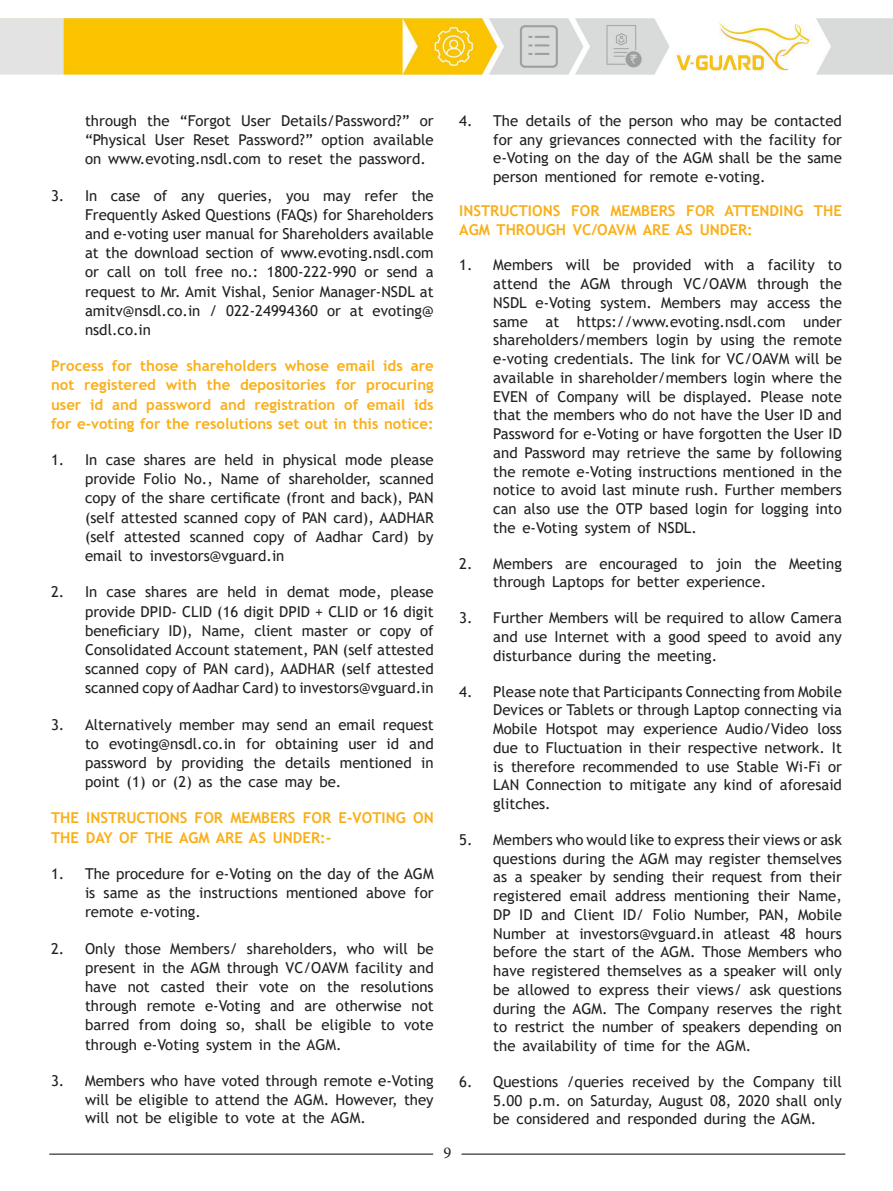
<style>
.page{position:relative;width:893px;height:1191px;background:#fff}
.page>*{position:absolute;margin:0;border:0;box-sizing:border-box;transform-origin:0 0}
.t1{font:16.5px "Minion Pro";color:#231f20}
.t2{font:15px/18.8px "Trebuchet MS";color:#231f20;text-align:justify}
.t3{font:700 15px/19.2px "Trebuchet MS";color:#faaf18}
</style>
<div class="page">
<hr style="left:49px;top:1153px;width:384px;height:1px;background:#231f20">
<hr style="left:461px;top:1153px;width:384px;height:1px;background:#231f20">
<img style="left:0;top:18px;width:893px;height:57px">
<p class="t2" style="left:85px;top:111px;width:350px;line-height:19.2px">through the “Forgot User Details/Password?” or “Physical User Reset Password?” option available on www.evoting.nsdl.com to reset the password.</p>
<p class="t2" style="left:85px;top:185px;width:350px;line-height:19.2px;text-indent:-34px">3. In case of any queries, you may refer the Frequently Asked Questions (FAQs) for Shareholders and e-voting user manual for Shareholders available at the download section of www.evoting.nsdl.com or call on toll free no.: 1800-222-990 or send a request to Mr. Amit Vishal, Senior Manager-NSDL at amitv@nsdl.co.in / 022-24994360 or at evoting@ nsdl.co.in</p>
<p class="t3" style="left:51px;top:356px;width:384px;text-align:justify">Process for those shareholders whose email ids are not registered with the depositories for procuring user id and password and registration of email ids for e-voting for the resolutions set out in this notice:</p>
<p class="t2" style="left:85px;top:450px;width:350px;line-height:19.2px;text-indent:-34px">1. In case shares are held in physical mode please provide Folio No., Name of shareholder, scanned copy of the share certificate (front and back), PAN (self attested scanned copy of PAN card), AADHAR (self attested scanned copy of Aadhar Card) by email to investors@vguard.in</p>
<p class="t2" style="left:85px;top:582px;width:350px;line-height:19.2px;text-indent:-34px">2. In case shares are held in demat mode, please provide DPID- CLID (16 digit DPID + CLID or 16 digit beneficiary ID), Name, client master or copy of Consolidated Account statement, PAN (self attested scanned copy of PAN card), AADHAR (self attested scanned copy of Aadhar Card) to investors@vguard.in</p>
<p class="t2" style="left:85px;top:714px;width:350px;line-height:19.2px;text-indent:-34px">3. Alternatively member may send an email request to evoting@nsdl.co.in for obtaining user id and password by providing the details mentioned in point (1) or (2) as the case may be.</p>
<p class="t3" style="left:51px;top:808px;width:384px">THE INSTRUCTIONS FOR MEMBERS FOR E-VOTING ON<br>THE DAY OF THE AGM ARE AS UNDER:-</p>
<p class="t2" style="left:85px;top:864px;width:350px;line-height:19.2px;text-indent:-34px">1. The procedure for e-Voting on the day of the AGM is same as the instructions mentioned above for remote e-voting.</p>
<p class="t2" style="left:85px;top:938px;width:350px;line-height:19.2px;text-indent:-34px">2. Only those Members/ shareholders, who will be present in the AGM through VC/OAVM facility and have not casted their vote on the resolutions through remote e-Voting and are otherwise not barred from doing so, shall be eligible to vote through e-Voting system in the AGM.</p>
<p class="t2" style="left:85px;top:1071px;width:350px;text-indent:-34px">3. Members who have voted through remote e-Voting will be eligible to attend the AGM. However, they will not be eligible to vote at the AGM.</p>
<p class="t1" style="left:443px;top:1141px;width:9px">9</p>
<p class="t2" style="left:493px;top:111px;width:350px;text-indent:-34px">4. The details of the person who may be contacted for any grievances connected with the facility for e-Voting on the day of the AGM shall be the same person mentioned for remote e-voting.</p>
<p class="t3" style="left:459px;top:201px;width:384px;line-height:18.8px">INSTRUCTIONS FOR MEMBERS FOR ATTENDING THE<br>AGM THROUGH VC/OAVM ARE AS UNDER:</p>
<p class="t2" style="left:493px;top:255px;width:350px;text-indent:-34px">1. Members will be provided with a facility to attend the AGM through VC/OAVM through the NSDL e-Voting system. Members may access the same at https://www.evoting.nsdl.com under shareholders/members login by using the remote e-voting credentials. The link for VC/OAVM will be available in shareholder/members login where the EVEN of Company will be displayed. Please note that the members who do not have the User ID and Password for e-Voting or have forgotten the User ID and Password may retrieve the same by following the remote e-Voting instructions mentioned in the notice to avoid last minute rush. Further members can also use the OTP based login for logging into the e-Voting system of NSDL.</p>
<p class="t2" style="left:493px;top:554px;width:350px;text-indent:-34px">2. Members are encouraged to join the Meeting through Laptops for better experience.</p>
<p class="t2" style="left:493px;top:608px;width:350px;text-indent:-34px">3. Further Members will be required to allow Camera and use Internet with a good speed to avoid any disturbance during the meeting.</p>
<p class="t2" style="left:493px;top:682px;width:350px;text-indent:-34px">4. Please note that Participants Connecting from Mobile Devices or Tablets or through Laptop connecting via Mobile Hotspot may experience Audio/Video loss due to Fluctuation in their respective network. It is therefore recommended to use Stable Wi-Fi or LAN Connection to mitigate any kind of aforesaid glitches.</p>
<p class="t2" style="left:493px;top:830px;width:350px;text-indent:-34px">5. Members who would like to express their views or ask questions during the AGM may register themselves as a speaker by sending their request from their registered email address mentioning their Name, DP ID and Client ID/ Folio Number, PAN, Mobile Number at investors@vguard.in atleast 48 hours before the start of the AGM. Those Members who have registered themselves as a speaker will only be allowed to express their views/ ask questions during the AGM. The Company reserves the right to restrict the number of speakers depending on the availability of time for the AGM.</p>
<p class="t2" style="left:493px;top:1072px;width:350px;text-indent:-34px">6. Questions /queries received by the Company till 5.00 p.m. on Saturday, August 08, 2020 shall only be considered and responded during the AGM.</p>
</div>
